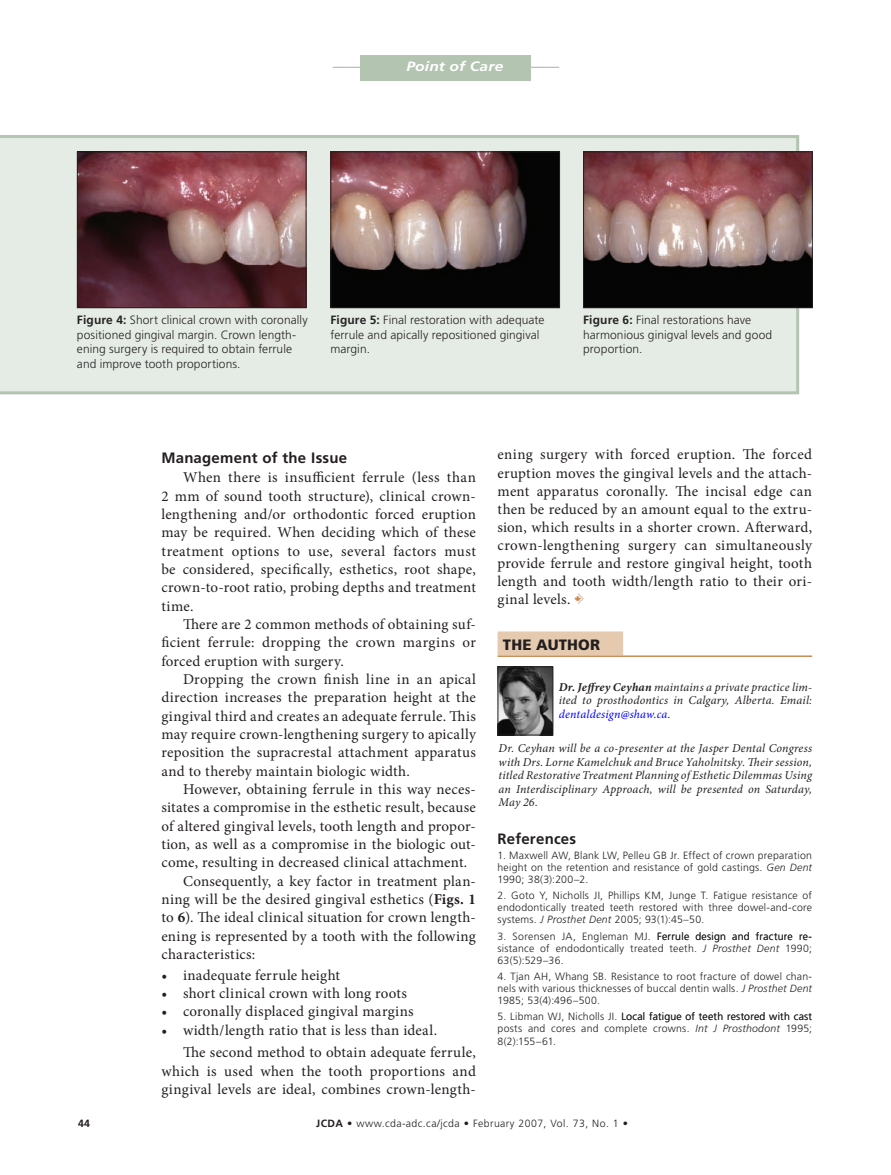
<style>
.page{position:relative;width:891px;height:1175px;background:#fff}
.page>*{position:absolute;margin:0;border:0;box-sizing:border-box;transform-origin:0 0}
._1-body_minion{font:15px/18.3px "Minion Pro";letter-spacing:.015em;color:#231f20;text-align:justify}
._1_-body_bullet{font:15px "Minion Pro";letter-spacing:.015em;color:#231f20}
._1_-Subheads{font:700 15px "Frutiger LT Std";letter-spacing:.015em;color:#231f20}
._1_-_THE_AUTHOR__hea{font:900 15px "Frutiger LT Std";letter-spacing:.01em;color:#231f20}
.t1{font:italic 700 13.5px "Frutiger LT Std";color:#b3c4b1;scale:1.15 1}
.t2{font:italic 700 13.5px "Frutiger LT Std";letter-spacing:.01em;color:#fff;scale:1.15 1}
._1_-Author_info_blur{font:italic 12px/13.5px "Minion Pro";letter-spacing:.015em;color:#231f20;text-align:justify}
._1_-captions{font:300 12px/14.4px "Frutiger LT Std";letter-spacing:.005em;color:#262324}
._1_-references_clini{font:300 10.5px/12px "Frutiger LT Std";letter-spacing:.025em;color:#231f20;text-align:justify}
.t3{font:700 10.5px "Frutiger LT Std";color:#231f20}
.s1{font-weight:700}
.s2{font-family:"CDA";color:#c98c58}
.s3{color:#00f}
.s4{font-style:italic}
</style>
<div class="page">
<div style="left:361px;top:55px;width:170px;height:26px;background:#b3c4b1"></div>
<div style="left:498px;top:631px;width:125px;height:24px;background:#e6caaf"></div>
<hr style="left:498px;top:655px;width:314px;height:2px;background:#c98c58">
<img style="left:500px;top:668px;width:51px;height:65px">
<div style="left:498px;top:666px;width:55px;height:69px;border:1px solid #231f20"></div>
<div style="left:0;top:135px;width:799px;height:259px;background:#e4ece5"></div>
<img style="left:79px;top:153px;width:225px;height:153px">
<div style="left:77px;top:151px;width:229px;height:157px;border:1px solid #231f20"></div>
<img style="left:332px;top:153px;width:226px;height:153px">
<div style="left:330px;top:151px;width:230px;height:157px;border:1px solid #231f20"></div>
<img style="left:585px;top:153px;width:226px;height:153px">
<div style="left:583px;top:151px;width:230px;height:157px;border:1px solid #231f20"></div>
<p class="t1" style="left:333px;top:58px;width:48px">–––––––</p>
<p class="t2" style="left:406px;top:58px;width:86px">Point of Care</p>
<p class="t1" style="left:521px;top:58px;width:34px">–––––</p>
<p class="_1_-captions" style="left:77px;top:313px;width:232px"><span class="s1">Figure 4:</span> Short clinical crown with coronally positioned gingival margin. Crown length&shy;ening surgery is required to obtain ferrule and improve tooth proportions.</p>
<p class="_1_-captions" style="left:330px;top:313px;width:216px"><span class="s1">Figure 5:</span> Final restoration with adequate ferrule and apically repositioned gingival margin.</p>
<p class="_1_-captions" style="left:583px;top:313px;width:190px"><span class="s1">Figure 6:</span> Final restorations have harmonious ginigval levels and good proportion.</p>
<p class="_1_-Subheads" style="left:161px;top:449px;width:187px">Management of the Issue</p>
<p class="_1-body_minion" style="left:161px;top:468px;width:316px;text-indent:22px">When there is insufficient ferrule (less than 2 mm of sound tooth structure), clinical crown&shy;lengthening and/or orthodontic forced eruption may be required. When deciding which of these treatment options to use, several factors must be considered, specifically, esthetics, root shape, crown-to-root ratio, probing depths and treatment time.</p>
<p class="_1-body_minion" style="left:161px;top:615px;width:316px;text-indent:22px">There are 2 common methods of obtaining suf&shy;ficient ferrule: dropping the crown margins or forced eruption with surgery.</p>
<p class="_1-body_minion" style="left:161px;top:670px;width:316px;text-indent:22px">Dropping the crown finish line in an apical direction increases the preparation height at the gingival third and creates an adequate ferrule. This may require crown-lengthening surgery to apically reposition the supracrestal attachment apparatus and to thereby maintain biologic width.</p>
<p class="_1-body_minion" style="left:161px;top:780px;width:316px;text-indent:22px">However, obtaining ferrule in this way neces&shy;sitates a compromise in the esthetic result, because of altered gingival levels, tooth length and propor&shy;tion, as well as a compromise in the biologic out&shy;come, resulting in decreased clinical attachment.</p>
<p class="_1-body_minion" style="left:161px;top:872px;width:316px;text-indent:22px">Consequently, a key factor in treatment plan&shy;ning will be the desired gingival esthetics (<span class="s1">Figs. 1 </span>to <span class="s1">6</span>). The ideal clinical situation for crown length&shy;ening is represented by a tooth with the following characteristics:</p>
<p class="_1_-body_bullet" style="left:161px;top:964px;width:180px">• inadequate ferrule height</p>
<p class="_1_-body_bullet" style="left:161px;top:983px;width:247px">• short clinical crown with long roots</p>
<p class="_1_-body_bullet" style="left:161px;top:1001px;width:254px">• coronally displaced gingival margins</p>
<p class="_1_-body_bullet" style="left:161px;top:1019px;width:277px">• width/length ratio that is less than ideal.</p>
<p class="_1-body_minion" style="left:161px;top:1043px;width:316px;text-indent:22px">The second method to obtain adequate ferrule, which is used when the tooth proportions and gingival levels are ideal, combines crown-length-</p>
<p class="_1-body_minion" style="left:498px;top:446px;width:316px">ening surgery with forced eruption. The forced eruption moves the gingival levels and the attach&shy;ment apparatus coronally. The incisal edge can then be reduced by an amount equal to the extru&shy;sion, which results in a shorter crown. Afterward, crown-lengthening surgery can simultaneously provide ferrule and restore gingival height, tooth length and tooth width/length ratio to their ori&shy;ginal levels. <span class="s2">a</span></p>
<p class="_1_-_THE_AUTHOR__hea" style="left:503px;top:636px;width:99px">THE AUTHOR</p>
<p class="_1_-Author_info_blur" style="left:559px;top:680px;width:255px"><span class="s1">Dr. Jeffrey Ceyhan</span> maintains a private practice lim&shy;ited to prosthodontics in Calgary, Alberta. Email: <span class="s3">dentaldesign@shaw.ca</span>.</p>
<p class="_1_-Author_info_blur" style="left:499px;top:741px;width:315px">Dr. Ceyhan will be a co-presenter at the Jasper Dental Congress with Drs. Lorne Kamelchuk and Bruce Yaholnitsky. Their session, titled Restorative Treatment Planning of Esthetic Dilemmas Using an Interdisciplinary Approach, will be presented on Saturday, May 26.</p>
<p class="_1_-Subheads" style="left:498px;top:829px;width:80px">References</p>
<p class="_1_-references_clini" style="left:498px;top:849px;width:316px">1. Maxwell AW, Blank LW, Pelleu GB Jr. Effect of crown preparation height on the retention and resistance of gold castings. <span class="s4">Gen Dent </span>1990; 38(3):200–2.</p>
<p class="_1_-references_clini" style="left:498px;top:890px;width:316px">2. Goto Y, Nicholls JI, Phillips KM, Junge T. Fatigue resistance of endodontically treated teeth restored with three dowel-and-core systems. <span class="s4">J Prosthet Dent</span> 2005; 93(1):45–50.</p>
<p class="_1_-references_clini" style="left:498px;top:930px;width:316px">3. Sorensen JA, Engleman MJ. Ferrule design and fracture re&shy;sistance of endodontically treated teeth. <span class="s4">J Prosthet Dent</span> 1990; 63(5):529–36.</p>
<p class="_1_-references_clini" style="left:498px;top:970px;width:316px">4. Tjan AH, Whang SB. Resistance to root fracture of dowel chan&shy;nels with various thicknesses of buccal dentin walls. <span class="s4">J Prosthet Dent </span>1985; 53(4):496–500.</p>
<p class="_1_-references_clini" style="left:498px;top:1011px;width:316px">5. Libman WJ, Nicholls JI. Local fatigue of teeth restored with cast posts and cores and complete crowns. <span class="s4">Int J Prosthodont</span> 1995; 8(2):155–61.</p>
<p class="t3" style="left:78px;top:1117px;width:13px">44</p>
<p class="t3" style="left:316px;top:1117px;width:7px">JCDA•</p>
<p class="_1_-references_clini" style="left:357px;top:1117px;width:273px">www.cda-adc.ca/jcda • February 2007, Vol. 73, No. 1 •</p>
</div>
